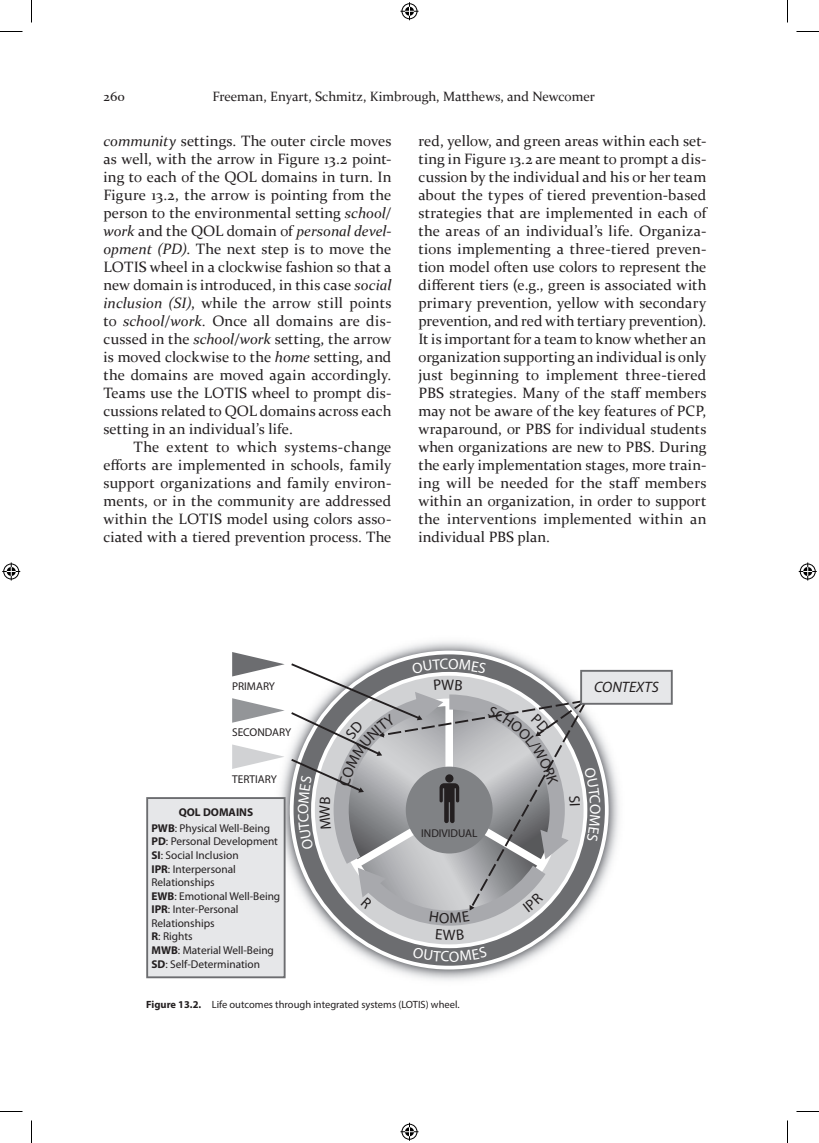
<style>
.page{position:relative;width:819px;height:1143px;background:#fff}
.page>*{position:absolute;margin:0;border:0;box-sizing:border-box;transform-origin:0 0}
.t1{font:italic 15.15px "Myriad Pro";color:#231f20}
.t2{font:15.15px "Myriad Pro";color:#231f20}
.t3{font:15px/18px "Constantia";letter-spacing:.005em;color:#231f20;text-align:justify}
.t4{font:13.5px "Constantia";color:#231f20}
.t5{font:11.4px/13.6px "Myriad Pro";color:#231f20}
.t6{font:700 11.4px "Myriad Pro";color:#231f20}
.t7{font:10.5px "Myriad Pro";color:#231f20}
.s1{font-style:italic}
.s2{font-weight:700}
</style>
<div class="page">
<svg style="left:0;top:31px;width:22px;height:1px"></svg>
<svg style="left:796px;top:31px;width:23px;height:1px"></svg>
<svg style="left:0;top:1111px;width:22px;height:1px"></svg>
<svg style="left:796px;top:1111px;width:23px;height:1px"></svg>
<svg style="left:31px;top:0;width:1px;height:22px"></svg>
<svg style="left:31px;top:1120px;width:1px;height:23px"></svg>
<svg style="left:787px;top:0;width:1px;height:22px"></svg>
<svg style="left:787px;top:1120px;width:1px;height:23px"></svg>
<svg style="left:400px;top:2px;width:18px;height:18px"></svg>
<svg style="left:400px;top:1123px;width:18px;height:18px"></svg>
<svg style="left:2px;top:562px;width:18px;height:18px"></svg>
<svg style="left:799px;top:562px;width:18px;height:18px"></svg>
<svg style="left:146px;top:652px;width:527px;height:326px"></svg>
<p class="t4" style="left:104px;top:87px;width:23px">260</p>
<p class="t4" style="left:212px;top:87px;width:384px">Freeman, Enyart, Schmitz, Kimbrough, Matthews, and Newcomer</p>
<p class="t3" style="left:103px;top:131px;width:290px"><span class="s1">community</span> settings. The outer circle moves as well, with the arrow in Figure 13.2 point&shy;ing to each of the QOL domains in turn. In Figure 13.2, the arrow is pointing from the person to the environmental setting <span class="s1">school/ work</span> and the QOL domain of <span class="s1">personal devel&shy;opment (PD)</span>. The next step is to move the LOTIS wheel in a clockwise fashion so that a new domain is introduced, in this case <span class="s1">social inclusion (SI)</span>, while the arrow still points to <span class="s1">school/work.</span> Once all domains are dis&shy;cussed in the <span class="s1">school/work</span> setting, the arrow is moved clockwise to the <span class="s1">home</span> setting, and the domains are moved again accordingly.<br>Teams use the LOTIS wheel to prompt dis&shy;cussions related to QOL domains across each setting in an individual’s life.</p>
<p class="t3" style="left:103px;top:437px;width:290px;text-indent:30px">The extent to which systems-change efforts are implemented in schools, family support organizations and family environ&shy;ments, or in the community are addressed within the LOTIS model using colors asso&shy;ciated with a tiered prevention process. The</p>
<p class="t3" style="left:418px;top:131px;width:290px">red, yellow, and green areas within each set&shy;ting in Figure 13.2 are meant to prompt a dis&shy;cussion by the individual and his or her team about the types of tiered prevention- based strategies that are implemented in each of the areas of an individual’s life. Organiza&shy;tions implementing a three-tiered preven&shy;tion model often use colors to represent the different tiers (e.g., green is associated with primary prevention, yellow with secondary prevention, and red with tertiary prevention).<br>It is important for a team to know whether an organization supporting an individual is only just beginning to implement three- tiered PBS strategies. Many of the staff members may not be aware of the key features of PCP, wraparound, or PBS for individual students when organizations are new to PBS. During the early implementation stages, more train&shy;ing will be needed for the staff members within an organization, in order to support the interventions implemented within an individual PBS plan.</p>
<p class="t5" style="left:232px;top:680px;width:44px">PRIMARY</p>
<p class="t5" style="left:232px;top:726px;width:61px">SECONDARY</p>
<p class="t5" style="left:232px;top:773px;width:46px">TERTIARY</p>
<p class="t6" style="left:179px;top:805px;width:76px">QOL DOMAINS</p>
<p class="t5" style="left:151px;top:821px;width:130px"><span class="s2">PWB</span>: Physical Well-Being<br><span class="s2">PD</span>: Personal Development<br><span class="s2">SI</span>: Social Inclusion<br><span class="s2">IPR</span>: Interpersonal<br>Relationships<br><span class="s2">EWB</span>: Emotional Well-Being<br><span class="s2">IPR</span>: Inter-Personal<br>Relationships<br><span class="s2">R</span>: Rights<br><span class="s2">MWB</span>: Material Well-Being<br><span class="s2">SD</span>: Self-Determination</p>
<p class="t5" style="left:421px;top:827px;width:58px">INDIVIDUAL</p>
<p class="t2" style="left:443px;top:927px;width:14px">W</p>
<p class="t7" style="left:146px;top:998px;width:315px"><span class="s2">Figure 13.2.</span> Life outcomes through integrated systems (LOTIS) wheel.</p>
<p class="t1" style="left:594px;top:677px;width:66px">CONTEXTS</p>
</div>
